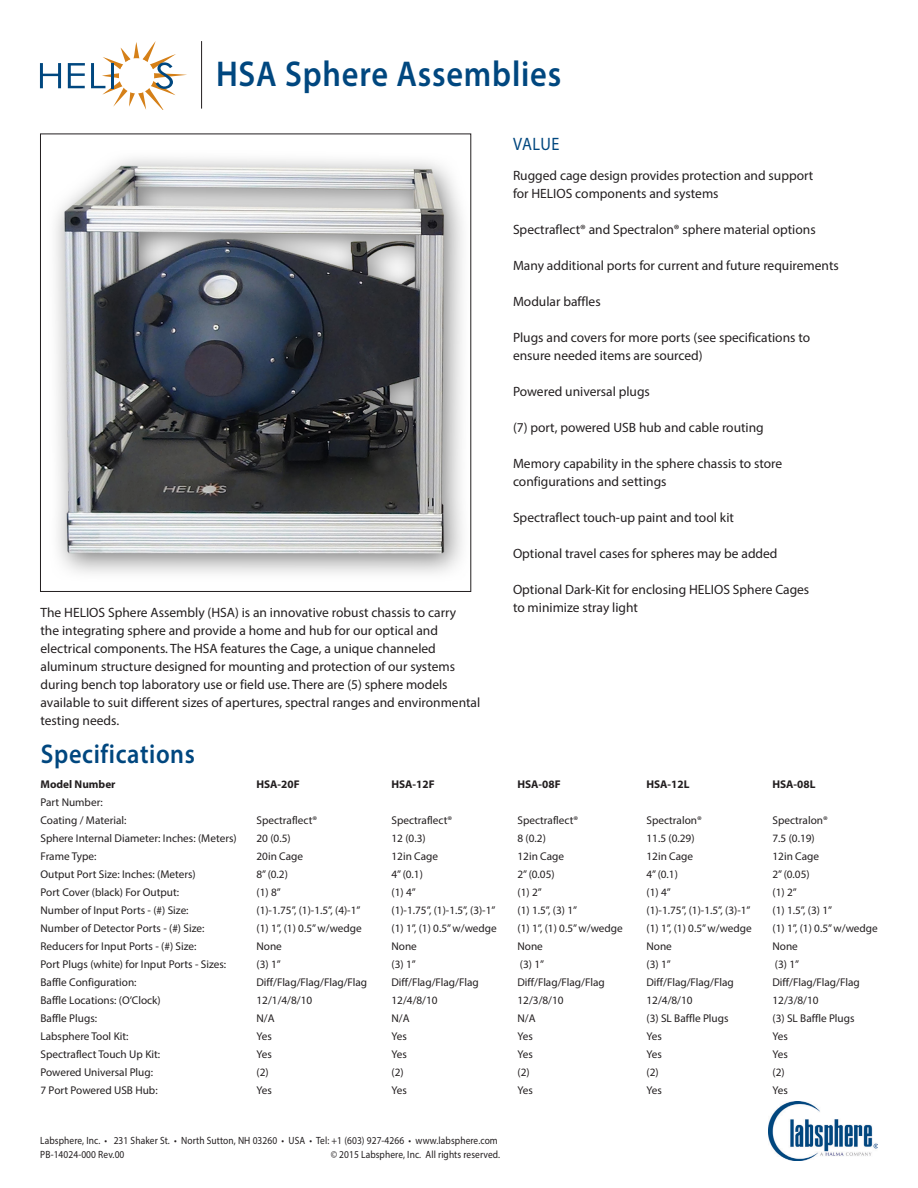
<style>
.page{position:relative;width:918px;height:1188px;background:#fff}
.page>*{position:absolute;margin:0;border:0;box-sizing:border-box;transform-origin:0 0}
.t1{font:600 36px "Myriad Pro";letter-spacing:.025em;color:#00477f;scale:.9 1}
.t2{font:600 27px "Myriad Pro";letter-spacing:.025em;color:#00477f;scale:.9 1}
.t3{font:18px "Myriad Pro";letter-spacing:.025em;color:#00477f;scale:.9 1}
.t4{font:13.5px/18px "Myriad Pro";color:#231f20}
.t5{font:11.25px "Myriad Pro";color:#231f20}
.t6{font:700 11.25px "Myriad Pro";color:#231f20}
.t7{font:10.5px/13.5px "Myriad Pro";letter-spacing:.01em;color:#231f20;scale:.9 1}
</style>
<div class="page">
<img style="left:768px;top:1102px;width:110px;height:58px">
<svg style="left:40px;top:63px;width:21px;height:25px"></svg>
<svg style="left:68px;top:63px;width:17px;height:25px"></svg>
<svg style="left:91px;top:41px;width:96px;height:68px"></svg>
<div style="left:119px;top:58px;width:35px;height:36px;background:#fff;border-radius:50%"></div>
<hr style="left:201px;top:41px;width:1px;height:68px;background:#231f20">
<img style="left:55px;top:158px;width:408px;height:416px">
<p class="t1" style="left:216px;top:51px;width:385px">HSA Sphere Assemblies</p>
<p class="t4" style="left:41px;top:604px;width:441px">The HELIOS Sphere Assembly (HSA) is an innovative robust chassis to carry<br>the integrating sphere and provide a home and hub for our optical and electrical components. The HSA features the Cage, a unique channeled aluminum structure designed for mounting and protection of our systems during bench top laboratory use or field use. There are (5) sphere models available to suit different sizes of apertures, spectral ranges and environmental testing needs.</p>
<p class="t3" style="left:513px;top:132px;width:53px">VALUE</p>
<p class="t4" style="left:513px;top:166px;width:302px">Rugged cage design provides protection and support</p>
<p class="t4" style="left:513px;top:184px;width:207px">for HELIOS components and systems</p>
<p class="t4" style="left:513px;top:220px;width:304px">Spectraflect® and Spectralon® sphere material options</p>
<p class="t4" style="left:513px;top:256px;width:327px">Many additional ports for current and future requirements</p>
<p class="t4" style="left:513px;top:292px;width:89px">Modular baffles</p>
<p class="t4" style="left:513px;top:328px;width:299px">Plugs and covers for more ports (see specifications to</p>
<p class="t4" style="left:513px;top:346px;width:191px">ensure needed items are sourced)</p>
<p class="t4" style="left:513px;top:382px;width:138px">Powered universal plugs</p>
<p class="t4" style="left:513px;top:418px;width:252px">(7) port, powered USB hub and cable routing</p>
<p class="t4" style="left:513px;top:454px;width:271px">Memory capability in the sphere chassis to store</p>
<p class="t4" style="left:513px;top:472px;width:155px">configurations and settings</p>
<p class="t4" style="left:513px;top:508px;width:223px">Spectraflect touch-up paint and tool kit</p>
<p class="t4" style="left:513px;top:544px;width:266px">Optional travel cases for spheres may be added</p>
<p class="t4" style="left:513px;top:580px;width:298px">Optional Dark-Kit for enclosing HELIOS Sphere Cages to minimize stray light</p>
<p class="t2" style="left:41px;top:737px;width:173px">Specifications</p>
<p class="t6" style="left:40px;top:777px;width:77px">Model Number</p>
<p class="t6" style="left:256px;top:777px;width:45px">HSA-20F</p>
<p class="t6" style="left:392px;top:777px;width:45px">HSA-12F</p>
<p class="t6" style="left:518px;top:777px;width:45px">HSA-08F</p>
<p class="t6" style="left:647px;top:777px;width:44px">HSA-12L</p>
<p class="t6" style="left:773px;top:777px;width:44px">HSA-08L</p>
<p class="t5" style="left:40px;top:796px;width:64px">Part Number:</p>
<p class="t5" style="left:40px;top:814px;width:88px">Coating / Material:</p>
<p class="t5" style="left:256px;top:814px;width:62px">Spectraflect®</p>
<p class="t5" style="left:392px;top:814px;width:62px">Spectraflect®</p>
<p class="t5" style="left:518px;top:814px;width:62px">Spectraflect®</p>
<p class="t5" style="left:647px;top:814px;width:57px">Spectralon®</p>
<p class="t5" style="left:773px;top:814px;width:57px">Spectralon®</p>
<p class="t5" style="left:40px;top:832px;width:198px">Sphere Internal Diameter: Inches: (Meters)</p>
<p class="t5" style="left:256px;top:832px;width:36px">20 (0.5)</p>
<p class="t5" style="left:392px;top:832px;width:36px">12 (0.3)</p>
<p class="t5" style="left:518px;top:832px;width:30px">8 (0.2)</p>
<p class="t5" style="left:647px;top:832px;width:50px">11.5 (0.29)</p>
<p class="t5" style="left:773px;top:832px;width:44px">7.5 (0.19)</p>
<p class="t5" style="left:40px;top:850px;width:57px">Frame Type:</p>
<p class="t5" style="left:256px;top:850px;width:48px">20in Cage</p>
<p class="t5" style="left:392px;top:850px;width:48px">12in Cage</p>
<p class="t5" style="left:518px;top:850px;width:48px">12in Cage</p>
<p class="t5" style="left:647px;top:850px;width:48px">12in Cage</p>
<p class="t5" style="left:773px;top:850px;width:48px">12in Cage</p>
<p class="t5" style="left:40px;top:868px;width:157px">Output Port Size: Inches: (Meters)</p>
<p class="t5" style="left:256px;top:868px;width:33px">8” (0.2)</p>
<p class="t5" style="left:392px;top:868px;width:33px">4” (0.1)</p>
<p class="t5" style="left:518px;top:868px;width:39px">2” (0.05)</p>
<p class="t5" style="left:647px;top:868px;width:33px">4” (0.1)</p>
<p class="t5" style="left:773px;top:868px;width:39px">2” (0.05)</p>
<p class="t5" style="left:40px;top:886px;width:140px">Port Cover (black) For Output:</p>
<p class="t5" style="left:256px;top:886px;width:26px">(1) 8”</p>
<p class="t5" style="left:392px;top:886px;width:26px">(1) 4”</p>
<p class="t5" style="left:518px;top:886px;width:26px">(1) 2”</p>
<p class="t5" style="left:647px;top:886px;width:26px">(1) 4”</p>
<p class="t5" style="left:773px;top:886px;width:26px">(1) 2”</p>
<p class="t5" style="left:40px;top:904px;width:150px">Number of Input Ports - (#) Size:</p>
<p class="t5" style="left:256px;top:904px;width:106px">(1)-1.75”, (1)-1.5”, (4)-1”</p>
<p class="t5" style="left:392px;top:904px;width:106px">(1)-1.75”, (1)-1.5”, (3)-1”</p>
<p class="t5" style="left:518px;top:904px;width:61px">(1) 1.5”, (3) 1”</p>
<p class="t5" style="left:647px;top:904px;width:106px">(1)-1.75”, (1)-1.5”, (3)-1”</p>
<p class="t5" style="left:773px;top:904px;width:61px">(1) 1.5”, (3) 1”</p>
<p class="t5" style="left:40px;top:922px;width:165px">Number of Detector Ports - (#) Size:</p>
<p class="t5" style="left:256px;top:922px;width:107px">(1) 1”, (1) 0.5” w/wedge</p>
<p class="t5" style="left:392px;top:922px;width:107px">(1) 1”, (1) 0.5” w/wedge</p>
<p class="t5" style="left:518px;top:922px;width:107px">(1) 1”, (1) 0.5” w/wedge</p>
<p class="t5" style="left:647px;top:922px;width:107px">(1) 1”, (1) 0.5” w/wedge</p>
<p class="t5" style="left:773px;top:922px;width:107px">(1) 1”, (1) 0.5” w/wedge</p>
<p class="t5" style="left:40px;top:940px;width:158px">Reducers for Input Ports - (#) Size:</p>
<p class="t5" style="left:256px;top:940px;width:27px">None</p>
<p class="t5" style="left:392px;top:940px;width:27px">None</p>
<p class="t5" style="left:518px;top:940px;width:27px">None</p>
<p class="t5" style="left:647px;top:940px;width:27px">None</p>
<p class="t5" style="left:773px;top:940px;width:27px">None</p>
<p class="t5" style="left:40px;top:958px;width:187px">Port Plugs (white) for Input Ports - Sizes:</p>
<p class="t5" style="left:256px;top:958px;width:26px">(3) 1”</p>
<p class="t5" style="left:392px;top:958px;width:26px">(3) 1”</p>
<p class="t5" style="left:520px;top:958px;width:26px">(3) 1”</p>
<p class="t5" style="left:647px;top:958px;width:26px">(3) 1”</p>
<p class="t5" style="left:775px;top:958px;width:26px">(3) 1”</p>
<p class="t5" style="left:40px;top:976px;width:98px">Baffle Configuration:</p>
<p class="t5" style="left:256px;top:976px;width:112px">Diff/Flag/Flag/Flag/Flag</p>
<p class="t5" style="left:392px;top:976px;width:89px">Diff/Flag/Flag/Flag</p>
<p class="t5" style="left:517px;top:976px;width:89px">Diff/Flag/Flag/Flag</p>
<p class="t5" style="left:647px;top:976px;width:89px">Diff/Flag/Flag/Flag</p>
<p class="t5" style="left:773px;top:976px;width:89px">Diff/Flag/Flag/Flag</p>
<p class="t5" style="left:40px;top:994px;width:122px">Baffle Locations: (O’Clock)</p>
<p class="t5" style="left:256px;top:994px;width:57px">12/1/4/8/10</p>
<p class="t5" style="left:392px;top:994px;width:48px">12/4/8/10</p>
<p class="t5" style="left:518px;top:994px;width:48px">12/3/8/10</p>
<p class="t5" style="left:647px;top:994px;width:48px">12/4/8/10</p>
<p class="t5" style="left:773px;top:994px;width:48px">12/3/8/10</p>
<p class="t5" style="left:40px;top:1012px;width:58px">Baffle Plugs:</p>
<p class="t5" style="left:256px;top:1012px;width:20px">N/A</p>
<p class="t5" style="left:392px;top:1012px;width:20px">N/A</p>
<p class="t5" style="left:518px;top:1012px;width:20px">N/A</p>
<p class="t5" style="left:647px;top:1012px;width:84px">(3) SL Baffle Plugs</p>
<p class="t5" style="left:773px;top:1012px;width:84px">(3) SL Baffle Plugs</p>
<p class="t5" style="left:40px;top:1030px;width:90px">Labsphere Tool Kit:</p>
<p class="t5" style="left:256px;top:1030px;width:17px">Yes</p>
<p class="t5" style="left:392px;top:1030px;width:17px">Yes</p>
<p class="t5" style="left:518px;top:1030px;width:17px">Yes</p>
<p class="t5" style="left:647px;top:1030px;width:17px">Yes</p>
<p class="t5" style="left:773px;top:1030px;width:17px">Yes</p>
<p class="t5" style="left:40px;top:1048px;width:121px">Spectraflect Touch Up Kit:</p>
<p class="t5" style="left:256px;top:1048px;width:17px">Yes</p>
<p class="t5" style="left:392px;top:1048px;width:17px">Yes</p>
<p class="t5" style="left:518px;top:1048px;width:17px">Yes</p>
<p class="t5" style="left:647px;top:1048px;width:17px">Yes</p>
<p class="t5" style="left:773px;top:1048px;width:17px">Yes</p>
<p class="t5" style="left:40px;top:1066px;width:114px">Powered Universal Plug:</p>
<p class="t5" style="left:256px;top:1066px;width:14px">(2)</p>
<p class="t5" style="left:392px;top:1066px;width:14px">(2)</p>
<p class="t5" style="left:518px;top:1066px;width:14px">(2)</p>
<p class="t5" style="left:647px;top:1066px;width:14px">(2)</p>
<p class="t5" style="left:773px;top:1066px;width:14px">(2)</p>
<p class="t5" style="left:40px;top:1084px;width:119px">7 Port Powered USB Hub:</p>
<p class="t5" style="left:256px;top:1084px;width:17px">Yes</p>
<p class="t5" style="left:392px;top:1084px;width:17px">Yes</p>
<p class="t5" style="left:518px;top:1084px;width:17px">Yes</p>
<p class="t5" style="left:647px;top:1084px;width:17px">Yes</p>
<p class="t5" style="left:773px;top:1084px;width:17px">Yes</p>
<p class="t7" style="left:40px;top:1134px;width:510px">Labsphere, Inc. • 231 Shaker St. • North Sutton, NH 03260 • USA • Tel: +1 (603) 927-4266 • www.labsphere.com<br>PB-14024-000 Rev.00</p>
<p class="t7" style="left:331px;top:1147px;width:190px">© 2015 Labsphere, Inc. All rights reserved.</p>
</div>
